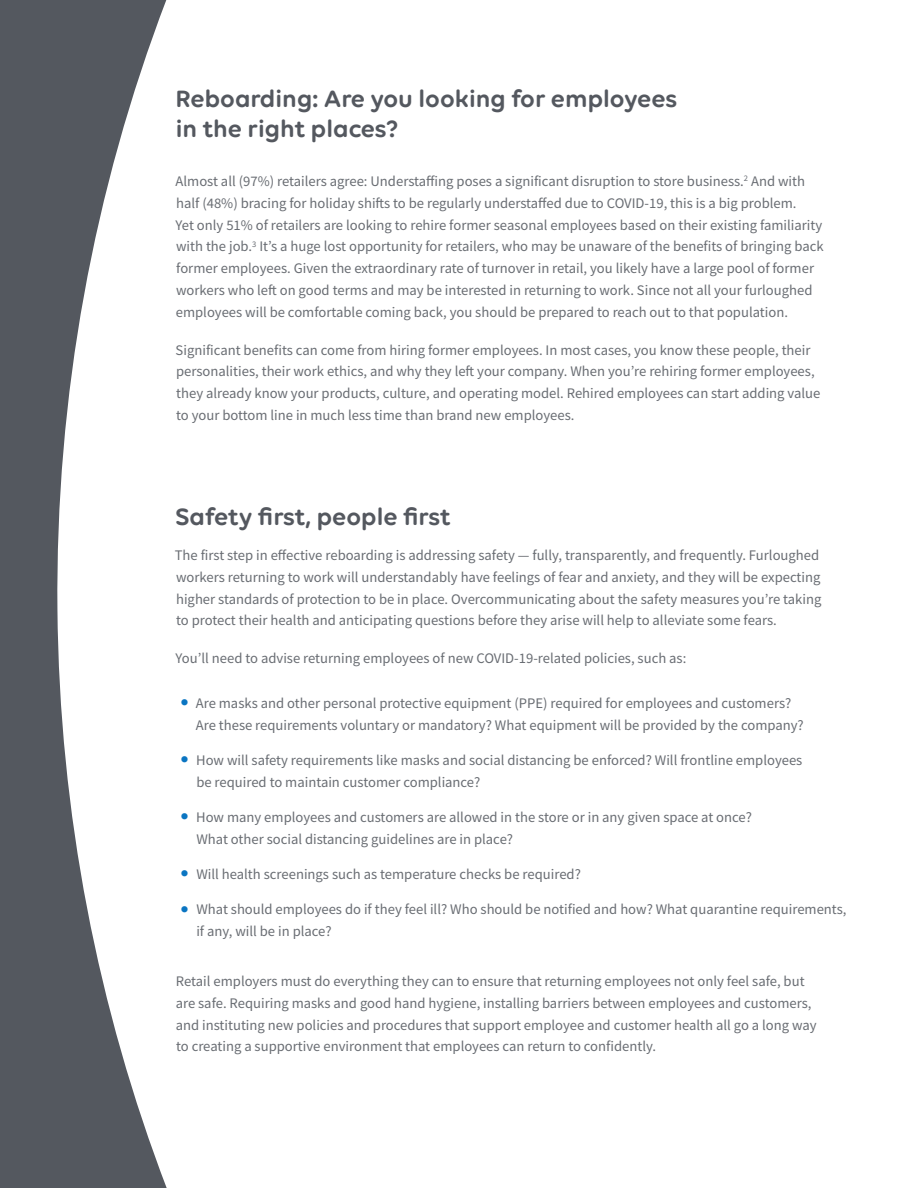
<style>
.page{position:relative;width:918px;height:1188px;background:#fff}
.page>*{position:absolute;margin:0;border:0;box-sizing:border-box;transform-origin:0 0}
.intro_-_body_text{font:600 25.5px/30.6px "Volte Rounded";color:#54585f}
.head_2_-_medium{font:600 25.5px "Volte Rounded";color:#54585f}
.body_-_default_tex{font:14.7px/21.8px "Source Sans Pro";color:#696d73}
.s1{font-family:"Volte Rounded";font-size:27px;color:#0a75c2}
</style>
<div class="page">
<svg style="left:0;top:0;width:167px;height:1188px;fill:#54585f"></svg>
<p class="intro_-_body_text" style="left:176px;top:83px;width:503px">Reboarding: Are you looking for employees in the right places?</p>
<p class="body_-_default_tex" style="left:176px;top:170px;width:650px">Almost all (97%) retailers agree: Understaffing poses a significant disruption to store business.<sup>2</sup> And with half (48%) bracing for holiday shifts to be regularly understaffed due to COVID-19, this is a big problem.<br>Yet only 51% of retailers are looking to rehire former seasonal employees based on their existing familiarity with the job.<sup>3</sup> It’s a huge lost opportunity for retailers, who may be unaware of the benefits of bringing back former employees. Given the extraordinary rate of turnover in retail, you likely have a large pool of former workers who left on good terms and may be interested in returning to work. Since not all your furloughed employees will be comfortable coming back, you should be prepared to reach out to that population.</p>
<p class="body_-_default_tex" style="left:176px;top:339px;width:646px">Significant benefits can come from hiring former employees. In most cases, you know these people, their personalities, their work ethics, and why they left your company. When you’re rehiring former employees, they already know your products, culture, and operating model. Rehired employees can start adding value to your bottom line in much less time than brand new employees.</p>
<p class="head_2_-_medium" style="left:175px;top:501px;width:277px">Safety first, people first</p>
<p class="body_-_default_tex" style="left:175px;top:544px;width:648px">The first step in effective reboarding is addressing safety — fully, transparently, and frequently. Furloughed workers returning to work will understandably have feelings of fear and anxiety, and they will be expecting higher standards of protection to be in place. Overcommunicating about the safety measures you’re taking to protect their health and anticipating questions before they arise will help to alleviate some fears.</p>
<p class="body_-_default_tex" style="left:176px;top:647px;width:512px">You’ll need to advise returning employees of new COVID-19-related policies, such as:</p>
<p class="body_-_default_tex" style="left:196px;top:692px;width:610px;text-indent:-16px"><span class="s1">•</span> Are masks and other personal protective equipment (PPE) required for employees and customers?<br>Are these requirements voluntary or mandatory? What equipment will be provided by the company?</p>
<p class="body_-_default_tex" style="left:196px;top:749px;width:608px;text-indent:-17px"><span class="s1">•</span> How will safety requirements like masks and social distancing be enforced? Will frontline employees be required to maintain customer compliance?</p>
<p class="body_-_default_tex" style="left:196px;top:806px;width:557px;text-indent:-17px"><span class="s1">•</span> How many employees and customers are allowed in the store or in any given space at once?<br>What other social distancing guidelines are in place?</p>
<p class="body_-_default_tex" style="left:180px;top:863px;width:403px"><span class="s1">•</span> Will health screenings such as temperature checks be required?</p>
<p class="body_-_default_tex" style="left:196px;top:898px;width:652px;text-indent:-17px"><span class="s1">•</span> What should employees do if they feel ill? Who should be notified and how? What quarantine requirements, if any, will be in place?</p>
<p class="body_-_default_tex" style="left:176px;top:970px;width:642px">Retail employers must do everything they can to ensure that returning employees not only feel safe, but are safe. Requiring masks and good hand hygiene, installing barriers between employees and customers, and instituting new policies and procedures that support employee and customer health all go a long way to creating a supportive environment that employees can return to confidently.</p>
</div>
